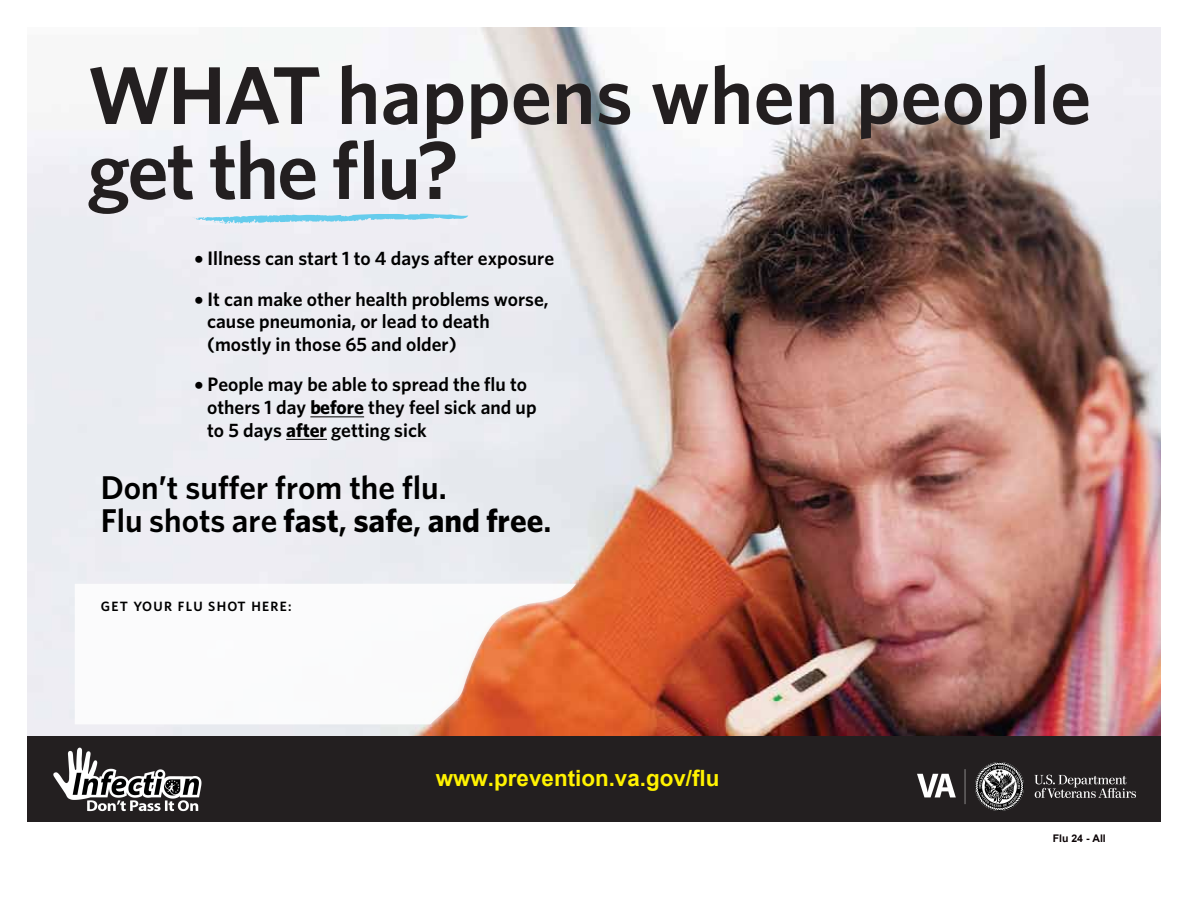
<style>
.page{position:relative;width:1188px;height:918px;background:#fff}
.page>*{position:absolute;margin:0;border:0;box-sizing:border-box;transform-origin:0 0}
.t1{font:600 82.2px/75px "Whitney";color:#231f20}
.t2{font:600 33px/33.2px "Whitney";color:#000}
.t3{font:700 22.35px "Arial";color:#fff200}
.t4{font:600 19.5px/22.5px "Whitney";color:#000}
.t5{font:600 13.5px "Whitney";letter-spacing:.1em;color:#000}
.t6{font:700 10.5px "Arial";color:#0a0204}
.s1{font-weight:700}
</style>
<div class="page">
<img style="left:27px;top:27px;width:1134px;height:709px">
<svg style="left:192px;top:213px;width:276px;height:11px;background:#afdef0"></svg>
<svg style="left:75px;top:584px;width:501px;height:140px"></svg>
<div style="left:27px;top:736px;width:1134px;height:86px;background:#231f20"></div>
<hr style="left:310px;top:416px;width:54px;height:1px;background:#000">
<hr style="left:286px;top:439px;width:41px;height:1px;background:#000">
<img style="left:53px;top:747px;width:149px;height:65px">
<img style="left:918px;top:762px;width:217px;height:49px">
<h1 class="t1" style="left:88px;top:56px;width:1005px">WHAT happens when people get the flu?</h1>
<p class="t4" style="left:195px;top:247px;width:361px">• Illness can start 1 to 4 days after exposure</p>
<p class="t4" style="left:207px;top:288px;width:343px;text-indent:-13px">• It can make other health problems worse, cause pneumonia, or lead to death (mostly in those 65 and older)</p>
<p class="t4" style="left:207px;top:373px;width:331px;text-indent:-13px">• People may be able to spread the flu to others 1 day <span class="s1">before</span> they feel sick and up to 5 days <span class="s1">after</span> getting sick</p>
<p class="t2" style="left:101px;top:470px;width:452px">Don’t suffer from the flu.<br>Flu shots are <span class="s1">fast</span>, <span class="s1">safe</span>, <span class="s1">and free</span>.</p>
<p class="t5" style="left:101px;top:598px;width:192px">GET YOUR FLU SHOT HERE:</p>
<p class="t3" style="left:436px;top:762px;width:285px">www.prevention.va.gov/flu</p>
<p class="t6" style="left:1053px;top:831px;width:55px">Flu 24 - All</p>
</div>
